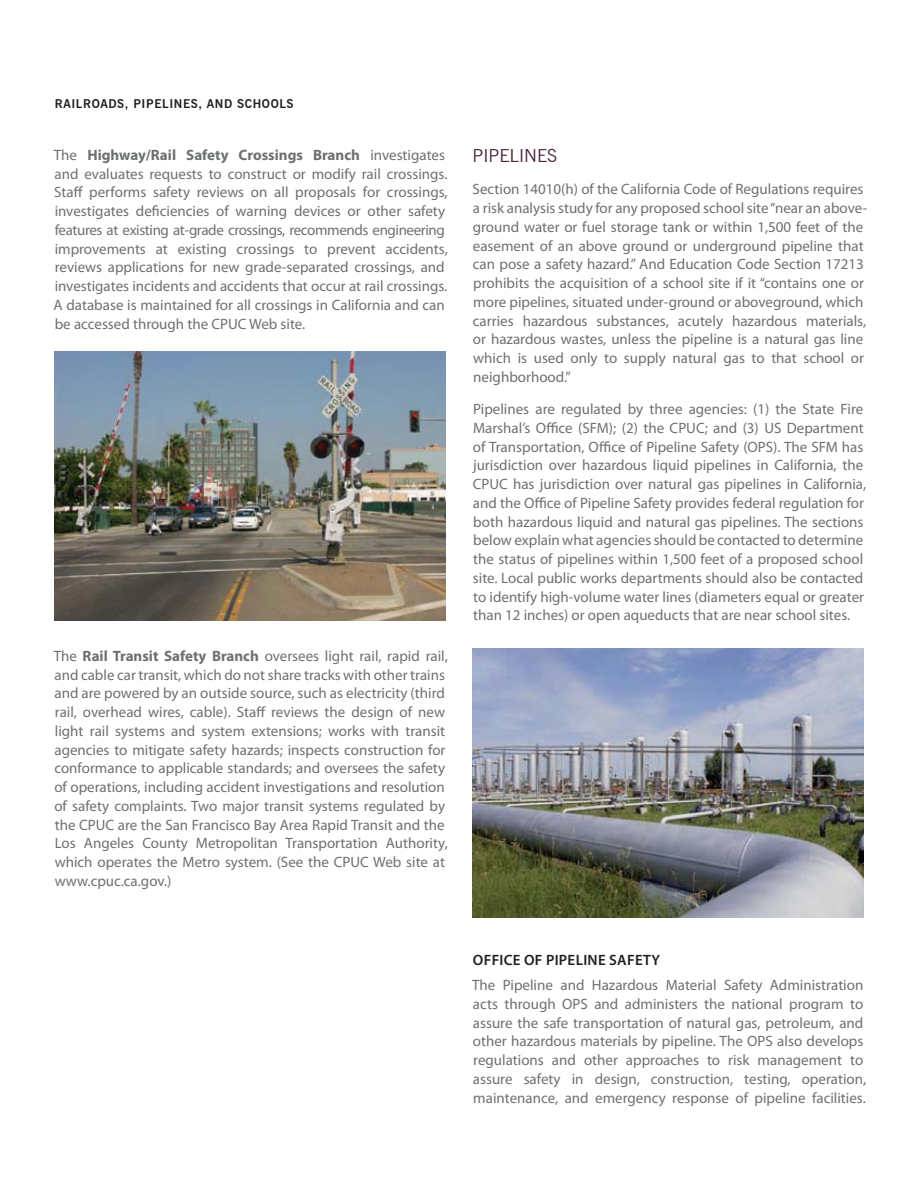
<style>
.page{position:relative;width:918px;height:1188px;background:#fff}
.page>*{position:absolute;margin:0;border:0;box-sizing:border-box;transform-origin:0 0}
.t1{font:18px "News Gothic BT";color:#4b253f}
.t2{font:15px/18.8px "Myriad Pro";color:#6d7071}
.t3{font:600 15px "Myriad Pro";letter-spacing:.02em;color:#231f20}
.t4{font:700 12px "News Gothic BT";letter-spacing:.05em;color:#231f20}
.s1{font-weight:700}
</style>
<div class="page">
<img style="left:472px;top:648px;width:392px;height:270px">
<img style="left:54px;top:351px;width:392px;height:270px">
<p class="t4" style="left:55px;top:96px;width:240px">RAILROADS, PIPELINES, AND SCHOOLS</p>
<p class="t2" style="left:54px;top:147px;width:396px">The <span class="s1">Highway/Rail Safety Crossings Branch</span> investigates and evaluates requests to construct or modify rail crossings.<br>Staff performs safety reviews on all proposals for crossings, investigates deficiencies of warning devices or other safety features at existing at-grade crossings, recommends engineering improvements at existing crossings to prevent accidents, reviews applications for new grade-separated crossings, and investigates incidents and accidents that occur at rail crossings.<br>A database is maintained for all crossings in California and can be accessed through the CPUC Web site.</p>
<p class="t2" style="left:54px;top:648px;width:396px">The <span class="s1">Rail Transit Safety Branch</span> oversees light rail, rapid rail, and cable car transit, which do not share tracks with other trains and are powered by an outside source, such as electricity (third rail, overhead wires, cable). Staff reviews the design of new light rail systems and system extensions; works with transit agencies to mitigate safety hazards; inspects construction for conformance to applicable standards; and oversees the safety of operations, including accident investigations and resolution of safety complaints. Two major transit systems regulated by the CPUC are the San Francisco Bay Area Rapid Transit and the Los Angeles County Metropolitan Transportation Authority, which operates the Metro system. (See the CPUC Web site at www.cpuc.ca.gov.)</p>
<p class="t1" style="left:473px;top:145px;width:86px">PIPELINES</p>
<p class="t2" style="left:473px;top:182px;width:396px">Section 14010(h) of the California Code of Regulations requires a risk analysis study for any proposed school site “near an above&shy;ground water or fuel storage tank or within 1,500 feet of the easement of an above ground or underground pipeline that can pose a safety hazard.” And Education Code Section 17213 prohibits the acquisition of a school site if it “contains one or more pipelines, situated under-ground or aboveground, which carries hazardous substances, acutely hazardous materials, or hazardous wastes, unless the pipeline is a natural gas line which is used only to supply natural gas to that school or neighborhood.”</p>
<p class="t2" style="left:473px;top:401px;width:395px">Pipelines are regulated by three agencies: (1) the State Fire Marshal’s Office (SFM); (2) the CPUC; and (3) US Department of Transportation, Office of Pipeline Safety (OPS). The SFM has jurisdiction over hazardous liquid pipelines in California, the CPUC has jurisdiction over natural gas pipelines in California, and the Office of Pipeline Safety provides federal regulation for both hazardous liquid and natural gas pipelines. The sections below explain what agencies should be contacted to determine the status of pipelines within 1,500 feet of a proposed school site. Local public works departments should also be contacted to identify high-volume water lines (diameters equal or greater than 12 inches) or open aqueducts that are near school sites.</p>
<p class="t3" style="left:473px;top:954px;width:189px">OFFICE OF PIPELINE SAFETY</p>
<p class="t2" style="left:472px;top:977px;width:396px">The Pipeline and Hazardous Material Safety Administration acts through OPS and administers the national program to assure the safe transportation of natural gas, petroleum, and other hazardous materials by pipeline. The OPS also develops regulations and other approaches to risk management to assure safety in design, construction, testing, operation, maintenance, and emergency response of pipeline facilities.</p>
</div>
